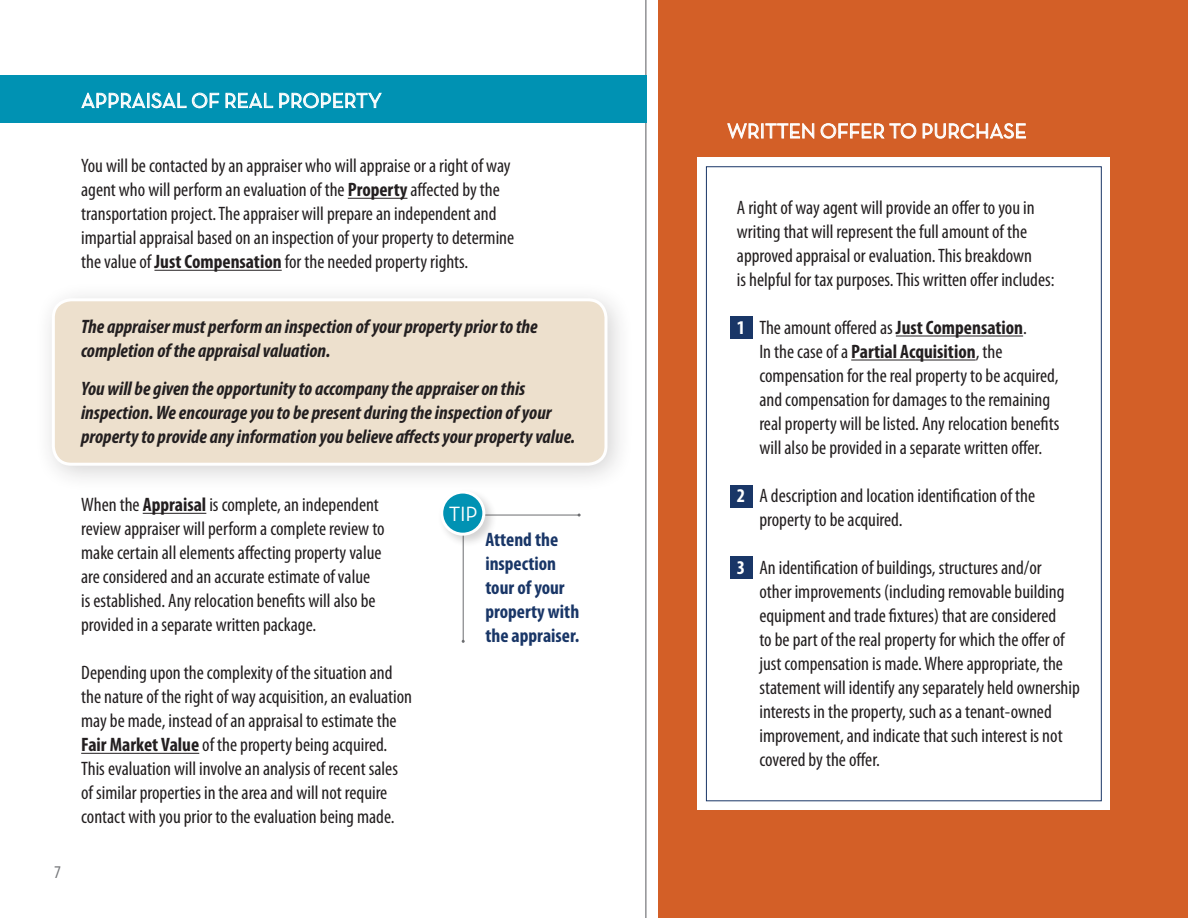
<style>
.page{position:relative;width:1188px;height:918px;background:#fff}
.page>*{position:absolute;margin:0;border:0;box-sizing:border-box;transform-origin:0 0}
.t1{font:21px "Neutra Text TF Book Alt";color:#fff}
.t2{font:condensed 19.5px/24px "Myriad Pro";color:#231f20}
.t3{font:italic 700 condensed 19.5px/24px "Myriad Pro";color:#231f20}
.t4{font:700 condensed 19.5px/24px "Myriad Pro";color:#193667}
.t5{font:condensed 18px "Myriad Pro";color:#76787b}
.s1{font-weight:700}
.s2{font-weight:700;color:#fff}
</style>
<div class="page">
<div style="left:659px;top:0;width:529px;height:918px;background:#d35f27"></div>
<div style="left:34px;top:280px;width:601px;height:213px;background:#231f20;opacity:.2"></div>
<div style="left:53px;top:300px;width:553px;height:164px;background:#ede0cd;border-radius:18px"></div>
<div style="left:52px;top:298px;width:556px;height:168px;border:3px solid #fff;border-radius:18px"></div>
<hr style="left:348px;top:198px;width:59px;height:1px;background:#231f20">
<hr style="left:154px;top:270px;width:128px;height:1px;background:#231f20">
<hr style="left:143px;top:513px;width:63px;height:1px;background:#231f20">
<hr style="left:81px;top:753px;width:118px;height:1px;background:#231f20">
<svg style="left:462px;top:514px;width:119px;height:129px"></svg>
<div style="left:438px;top:488px;width:60px;height:60px;background:#231f20;opacity:.2"></div>
<div style="left:442px;top:492px;width:42px;height:42px;background:#0092b3;border-radius:50%"></div>
<div style="left:440px;top:491px;width:45px;height:45px;border:3px solid #fff;border-radius:50%"></div>
<hr style="left:645px;top:0;width:1px;height:918px;background:#6c6d70">
<div style="left:698px;top:158px;width:412px;height:652px;background:#fff"></div>
<div style="left:730px;top:316px;width:23px;height:23px;background:#193667"></div>
<div style="left:730px;top:485px;width:23px;height:23px;background:#193667"></div>
<div style="left:730px;top:556px;width:23px;height:23px;background:#193667"></div>
<svg style="left:727px;top:123px;width:87px;height:16px"></svg>
<svg style="left:821px;top:123px;width:95px;height:16px"></svg>
<svg style="left:923px;top:123px;width:103px;height:16px"></svg>
<hr style="left:896px;top:336px;width:127px;height:1px;background:#231f20">
<hr style="left:851px;top:360px;width:125px;height:1px;background:#231f20">
<div style="left:0;top:75px;width:646px;height:48px;background:#0092b3"></div>
<svg style="left:81px;top:93px;width:138px;height:15px"></svg>
<svg style="left:225px;top:93px;width:48px;height:15px"></svg>
<svg style="left:279px;top:93px;width:103px;height:15px"></svg>
<p class="t1" style="left:81px;top:88px;width:302px">APPRAISAL OF REAL PROPERTY</p>
<p class="t2" style="left:81px;top:154px;width:435px">You will be contacted by an appraiser who will appraise or a right of way agent who will perform an evaluation of the <span class="s1">Property</span> affected by the transportation project. The appraiser will prepare an independent and impartial appraisal based on an inspection of your property to determine the value of <span class="s1">Just Compensation</span> for the needed property rights.</p>
<p class="t3" style="left:81px;top:314px;width:458px">The appraiser must perform an inspection of your property prior to the completion of the appraisal valuation.</p>
<p class="t3" style="left:81px;top:376px;width:496px">You will be given the opportunity to accompany the appraiser on this inspection. We encourage you to be present during the inspection of your property to provide any information you believe affects your property value.</p>
<p class="t5" style="left:54px;top:861px;width:8px">7</p>
<p class="t2" style="left:81px;top:493px;width:305px">When the <span class="s1">Appraisal</span> is complete, an independent review appraiser will perform a complete review to make certain all elements affecting property value are considered and an accurate estimate of value<br>is established. Any relocation benefits will also be provided in a separate written package.</p>
<p class="t2" style="left:81px;top:661px;width:332px">Depending upon the complexity of the situation and the nature of the right of way acquisition, an evaluation may be made, instead of an appraisal to estimate the <span class="s1">Fair Market Value</span> of the property being acquired.<br>This evaluation will involve an analysis of recent sales of similar properties in the area and will not require contact with you prior to the evaluation being made.</p>
<p class="t1" style="left:449px;top:501px;width:31px">TIP</p>
<p class="t4" style="left:485px;top:527px;width:96px">Attend the inspection tour of your property with the appraiser.</p>
<p class="t1" style="left:727px;top:118px;width:301px">WRITTEN OFFER TO PURCHASE</p>
<p class="t2" style="left:737px;top:195px;width:299px">A right of way agent will provide an offer to you in</p>
<p class="t2" style="left:737px;top:219px;width:292px">writing that will represent the full amount of the</p>
<p class="t2" style="left:737px;top:243px;width:297px">approved appraisal or evaluation. This breakdown</p>
<p class="t2" style="left:737px;top:267px;width:319px">is helpful for tax purposes. This written offer includes:</p>
<p class="t2" style="left:737px;top:315px;width:292px;text-align:center"><span class="s2">1</span> The amount offered as <span class="s1">Just Compensation</span>.<br>In the case of a <span class="s1">Partial Acquisition</span>, the</p>
<p class="t2" style="left:759px;top:363px;width:301px">compensation for the real property to be acquired, and compensation for damages to the remaining real property will be listed. Any relocation benefits will also be provided in a separate written offer.</p>
<p class="t2" style="left:759px;top:483px;width:277px;text-indent:-22px"><span class="s2">2</span> A description and location identification of the property to be acquired.</p>
<p class="t2" style="left:759px;top:555px;width:322px;text-indent:-22px"><span class="s2">3</span> An identification of buildings, structures and/or<br>other improvements (including removable building equipment and trade fixtures) that are considered<br>to be part of the real property for which the offer of just compensation is made. Where appropriate, the statement will identify any separately held ownership interests in the property, such as a tenant-owned improvement, and indicate that such interest is not covered by the offer.</p>
</div>
